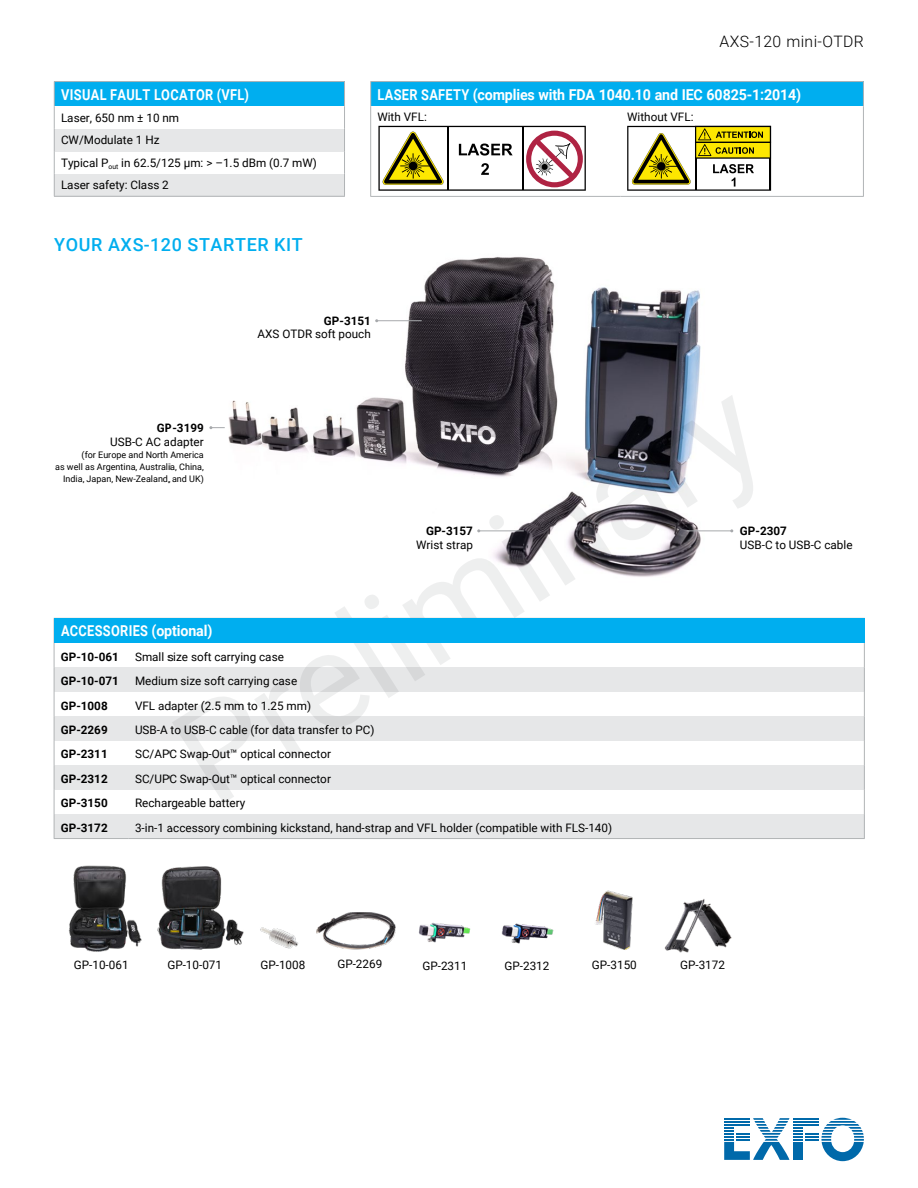
<style>
.page{position:relative;width:918px;height:1188px;background:#fff}
.page>*{position:absolute;margin:0;border:0;box-sizing:border-box;transform-origin:0 0}
.t1{font:500 18px "Roboto";letter-spacing:.035em;color:#00aeef}
.t2{font:300 15.75px "Roboto";letter-spacing:.025em;color:#000}
.t3{font:700 15px "Roboto";letter-spacing:-.01em;color:#fff;scale:.85 1}
.t4{font:700 15px "Roboto";letter-spacing:.025em;color:#fff;scale:.85 1}
.t5{font:11.7px/13.5px "Roboto";color:#000;text-align:right}
.t6{font:700 11.7px "Roboto";color:#000}
.t7{font:9px/12px "Roboto";color:#000;text-align:right}
.s1{font-weight:700}
</style>
<div class="page">
<div style="left:54px;top:82px;width:291px;height:24px;background:#00aeef"></div>
<div style="left:54px;top:129px;width:291px;height:22px;background:#e6e7e8"></div>
<div style="left:54px;top:174px;width:291px;height:22px;background:#e6e7e8"></div>
<hr style="left:54px;top:81px;width:291px;height:1px;background:#b1b4b6">
<svg style="left:54px;top:82px;width:1px;height:114px"></svg>
<hr style="left:54px;top:196px;width:291px;height:1px;background:#b1b4b6">
<svg style="left:344px;top:82px;width:1px;height:114px"></svg>
<div style="left:371px;top:82px;width:492px;height:24px;background:#00aeef"></div>
<hr style="left:370px;top:81px;width:250px;height:1px;background:#b1b4b6">
<svg style="left:370px;top:82px;width:1px;height:24px"></svg>
<hr style="left:620px;top:81px;width:244px;height:1px;background:#b1b4b6">
<svg style="left:863px;top:82px;width:1px;height:24px"></svg>
<hr style="left:370px;top:106px;width:1px;height:90px;background:#b1b4b6">
<hr style="left:863px;top:106px;width:1px;height:90px;background:#b1b4b6">
<hr style="left:370px;top:196px;width:250px;height:1px;background:#b1b4b6">
<hr style="left:620px;top:196px;width:244px;height:1px;background:#b1b4b6">
<svg style="left:378px;top:126px;width:208px;height:65px"></svg>
<svg style="left:627px;top:126px;width:144px;height:65px"></svg>
<img style="left:664px;top:899px;width:68px;height:54px">
<img style="left:260px;top:927px;width:39px;height:22px">
<img style="left:221px;top:257px;width:487px;height:361px">
<div style="left:54px;top:668px;width:74px;height:24px;background:#e6e7e8"></div>
<div style="left:128px;top:668px;width:736px;height:24px;background:#e6e7e8"></div>
<div style="left:54px;top:716px;width:74px;height:25px;background:#e6e7e8"></div>
<div style="left:128px;top:716px;width:736px;height:25px;background:#e6e7e8"></div>
<div style="left:54px;top:765px;width:74px;height:25px;background:#e6e7e8"></div>
<div style="left:128px;top:765px;width:736px;height:25px;background:#e6e7e8"></div>
<div style="left:54px;top:814px;width:74px;height:25px;background:#e6e7e8"></div>
<div style="left:128px;top:814px;width:736px;height:25px;background:#e6e7e8"></div>
<hr style="left:128px;top:618px;width:737px;height:1px;background:#b1b4b6">
<svg style="left:54px;top:643px;width:1px;height:195px"></svg>
<svg style="left:864px;top:619px;width:1px;height:219px"></svg>
<hr style="left:54px;top:838px;width:74px;height:1px;background:#b1b4b6">
<hr style="left:128px;top:838px;width:737px;height:1px;background:#b1b4b6">
<hr style="left:687px;top:530px;width:45px;height:1px;background:#a7a9ac">
<hr style="left:479px;top:530px;width:45px;height:1px;background:#a7a9ac">
<hr style="left:377px;top:320px;width:45px;height:1px;background:#a7a9ac">
<svg style="left:209px;top:426px;width:16px;height:3px"></svg>
<img style="left:68px;top:865px;width:74px;height:87px">
<img style="left:157px;top:866px;width:87px;height:84px">
<img style="left:595px;top:890px;width:38px;height:60px">
<div style="left:54px;top:618px;width:810px;height:25px;background:#00aeef"></div>
<img style="left:316px;top:912px;width:80px;height:38px">
<img style="left:418px;top:922px;width:52px;height:21px">
<img style="left:501px;top:923px;width:53px;height:21px">
<svg style="left:724px;top:1118px;width:140px;height:43px"></svg>
<hr style="left:724px;top:1124px;width:26px;height:2px;background:#0069aa">
<p class="t4" style="left:61px;top:84px;width:222px">VISUAL FAULT LOCATOR (VFL)</p>
<p class="t5" style="left:61px;top:111px;width:120px">Laser, 650 nm ± 10 nm</p>
<p class="t5" style="left:61px;top:133px;width:100px">CW/Modulate 1 Hz</p>
<p class="t5" style="left:61px;top:156px;width:258px">Typical P<sub>out</sub> in 62.5/125 µm: &gt; –1.5 dBm (0.7 mW)</p>
<p class="t5" style="left:61px;top:178px;width:109px">Laser safety: Class 2</p>
<p class="t1" style="left:54px;top:232px;width:250px">YOUR AXS-120 STARTER KIT</p>
<h2 class="t2" style="left:720px;top:30px;width:146px">AXS-120 mini-OTDR</h2>
<p class="t3" style="left:378px;top:84px;width:500px">LASER SAFETY (complies with FDA 1040.10 and IEC 60825-1:2014)</p>
<p class="t5" style="left:377px;top:109px;width:51px">With VFL:</p>
<p class="t5" style="left:627px;top:109px;width:68px">Without VFL:</p>
<p class="t5" style="left:110px;top:421px;width:95px"><span class="s1">GP-3199<br></span>USB-C AC adapter</p>
<p class="t7" style="left:55px;top:448px;width:150px">(for Europe and North America<br>as well as Argentina, Australia, China,<br>India, Japan, New-Zealand, and UK)</p>
<p class="t5" style="left:258px;top:314px;width:115px"><span class="s1">GP-3151<br></span>AXS OTDR soft pouch</p>
<p class="t4" style="left:61px;top:620px;width:180px">ACCESSORIES (optional)</p>
<p class="t5" style="left:416px;top:524px;width:58px"><span class="s1">GP-3157<br></span>Wrist strap</p>
<p class="t6" style="left:61px;top:648px;width:60px">GP-10-061</p>
<p class="t5" style="left:135px;top:649px;width:150px">Small size soft carrying case</p>
<p class="t6" style="left:61px;top:673px;width:60px">GP-10-071</p>
<p class="t5" style="left:135px;top:674px;width:164px">Medium size soft carrying case</p>
<p class="t6" style="left:61px;top:697px;width:48px">GP-1008</p>
<p class="t5" style="left:135px;top:698px;width:178px">VFL adapter (2.5 mm to 1.25 mm)</p>
<p class="t6" style="left:61px;top:722px;width:48px">GP-2269</p>
<p class="t5" style="left:135px;top:723px;width:241px">USB-A to USB-C cable (for data transfer to PC)</p>
<p class="t6" style="left:61px;top:746px;width:48px">GP-2311</p>
<p class="t5" style="left:135px;top:747px;width:197px">SC/APC Swap-Out™ optical connector</p>
<p class="t6" style="left:61px;top:771px;width:48px">GP-2312</p>
<p class="t5" style="left:135px;top:772px;width:197px">SC/UPC Swap-Out™ optical connector</p>
<p class="t6" style="left:61px;top:795px;width:48px">GP-3150</p>
<p class="t5" style="left:135px;top:796px;width:112px">Rechargeable battery</p>
<p class="t6" style="left:61px;top:819px;width:48px">GP-3172</p>
<p class="t5" style="left:135px;top:820px;width:479px">3-in-1 accessory combining kickstand, hand-strap and VFL holder (compatible with FLS-140)</p>
<p class="t5" style="left:740px;top:524px;width:114px;text-align:left"><span class="s1">GP-2307<br></span>USB-C to USB-C cable</p>
<p class="t5" style="left:74px;top:958px;width:56px">GP-10-061</p>
<p class="t5" style="left:167px;top:958px;width:56px">GP-10-071</p>
<p class="t5" style="left:260px;top:958px;width:46px">GP-1008</p>
<p class="t5" style="left:337px;top:957px;width:46px">GP-2269</p>
<p class="t5" style="left:422px;top:958px;width:46px">GP-2311</p>
<p class="t5" style="left:505px;top:958px;width:46px">GP-2312</p>
<p class="t5" style="left:592px;top:958px;width:46px">GP-3150</p>
<p class="t5" style="left:680px;top:958px;width:46px">GP-3172</p>
</div>
